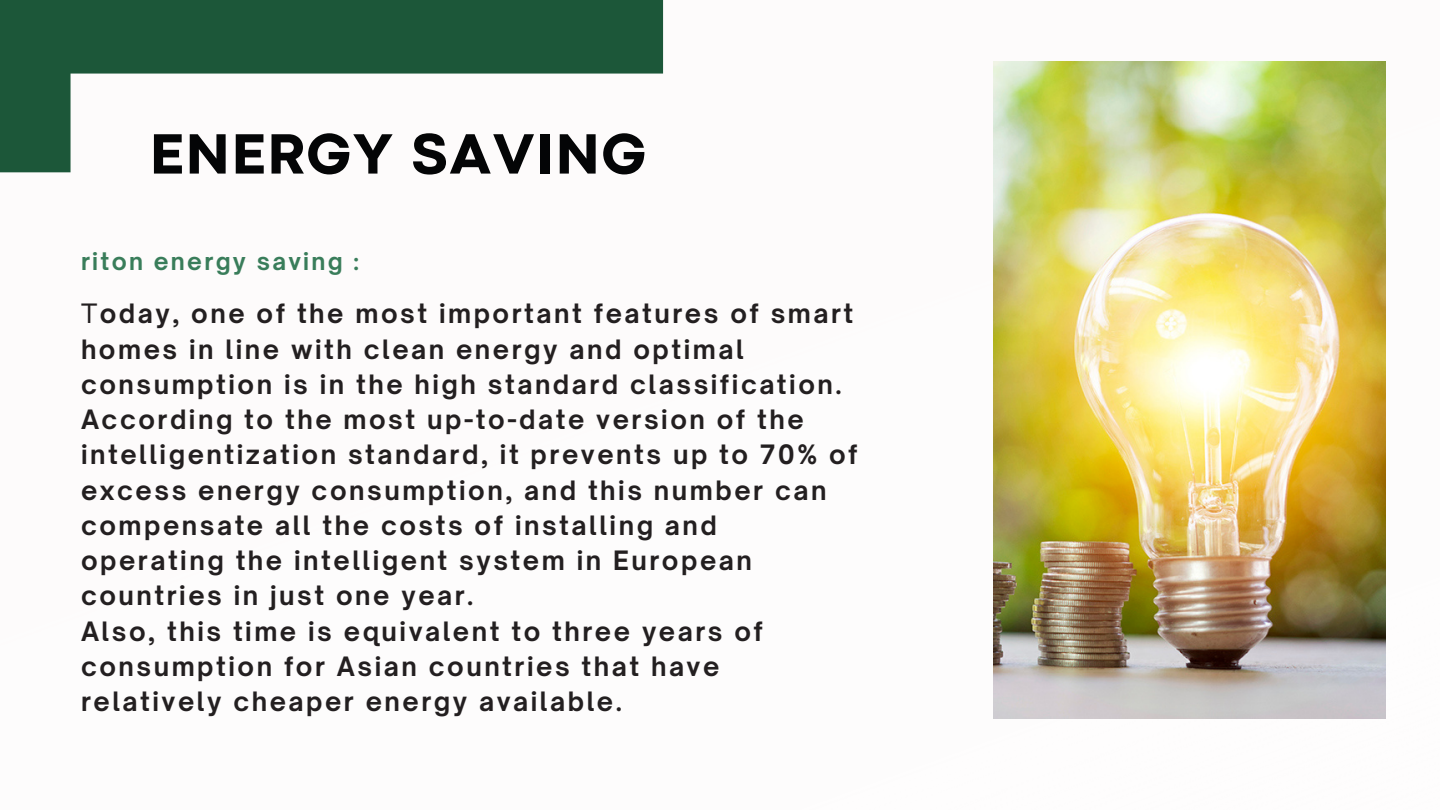
<style>
.page{position:relative;width:1440px;height:810px;background:#fff}
.page>*{position:absolute;margin:0;border:0;box-sizing:border-box;transform-origin:0 0}
.t1{font:800 59.2px "Codec Pro";letter-spacing:.035em;color:#040506}
.t2{font:700 25.6px/35.2px "Open Sauce One";letter-spacing:.1em;color:#231f20}
.t3{font:700 23.2px "Open Sauce One";letter-spacing:.1em;color:#397d5a}
.s1{font-weight:400}
</style>
<div class="page">
<svg style="left:0;top:0;width:663px;height:172px"></svg>
<img style="left:994px;top:62px;width:391px;height:656px">
<p class="t1" style="left:150px;top:133px;width:497px">ENERGY SAVING</p>
<p class="t3" style="left:81px;top:247px;width:280px">riton energy saving :</p>
<p class="t2" style="left:81px;top:296px;width:774px"><span class="s1">T</span>oday, one of the most important features of smart homes in line with clean energy and optimal consumption is in the high standard classification.</p>
<p class="t2" style="left:81px;top:402px;width:778px">According to the most up-to-date version of the intelligentization standard, it prevents up to 70% of excess energy consumption, and this number can compensate all the costs of installing and operating the intelligent system in European countries in just one year.</p>
<p class="t2" style="left:81px;top:613px;width:684px">Also, this time is equivalent to three years of consumption for Asian countries that have relatively cheaper energy available.</p>
</div>
